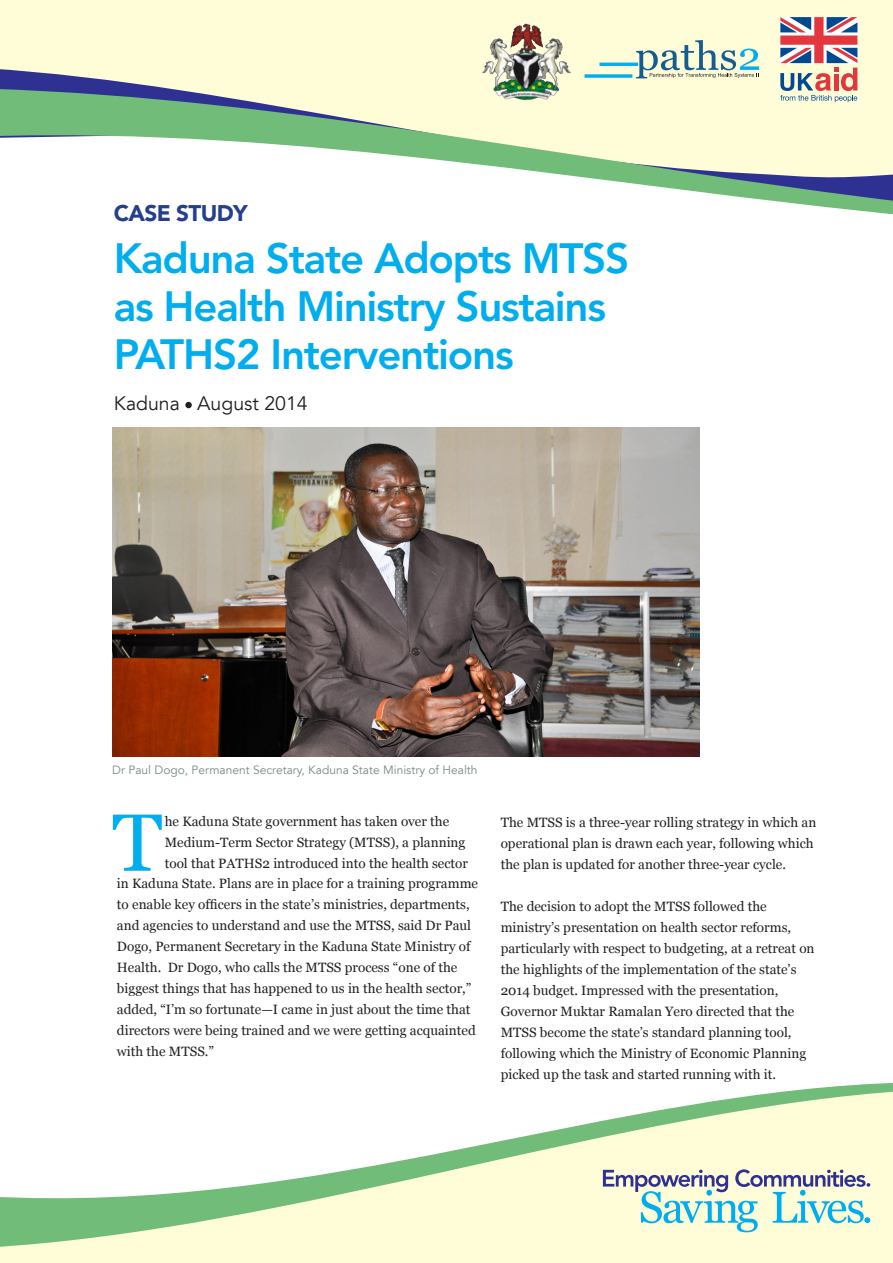
<style>
.page{position:relative;width:893px;height:1263px;background:#fff}
.page>*{position:absolute;margin:0;border:0;box-sizing:border-box;transform-origin:0 0}
.t1{font:81px "Georgia";color:#00aeef}
.t2{font:800 42px/48px "Avenir LT Std";letter-spacing:-.03em;color:#00aeef}
.t3{font:900 22.5px "Avenir LT Std";letter-spacing:-.03em;color:#253f8e}
.t4{font:19.5px "Avenir LT";color:#231f20}
.t5{font:13.5px/21px "Georgia";color:#231f20}
.t6{font:12px "Avenir LT";color:#7a8d82}
</style>
<div class="page">
<div style="left:0;top:0;width:893px;height:68px;background:#fffcd8"></div>
<svg style="left:0;top:68px;width:893px;height:21px;background:#e1dfce"></svg>
<svg style="left:0;top:89px;width:893px;height:126px"></svg>
<div style="left:0;top:1247px;width:893px;height:16px;background:#fffcd8"></div>
<svg style="left:0;top:1082px;width:893px;height:165px"></svg>
<div style="left:185px;top:402px;width:7px;height:6px;background:#231f20;border-radius:50%"></div>
<svg style="left:603px;top:1169px;width:267px;height:63px;background:#c9dcd3"></svg>
<img style="left:112px;top:427px;width:587px;height:330px">
<img style="left:482px;top:19px;width:91px;height:85px">
<hr style="left:585px;top:75px;width:47px;height:2px;background:#00aeef">
<div style="left:600px;top:63px;width:38px;height:3px;background:#00aeef;border:1px solid #00aeef"></div>
<svg style="left:636px;top:40px;width:123px;height:38px;background:#c3d5c6"></svg>
<svg style="left:780px;top:17px;width:81px;height:86px;background:#c6a4a7"></svg>
<p class="t3" style="left:114px;top:199px;width:135px">CASE STUDY</p>
<p class="t2" style="left:114px;top:235px;width:517px">Kaduna State Adopts MTSS as Health Ministry Sustains<br>PATHS2 Interventions</p>
<p class="t4" style="left:114px;top:392px;width:195px">Kaduna August 2014</p>
<p class="t6" style="left:112px;top:763px;width:367px">Dr Paul Dogo, Permanent Secretary, Kaduna State Ministry of Health</p>
<p class="t1" style="left:112px;top:794px;width:52px">T</p>
<p class="t5" style="left:165px;top:811px;width:302px">he Kaduna State government has taken over the<br>Medium-Term Sector Strategy (MTSS), a planning</p>
<p class="t5" style="left:117px;top:854px;width:363px;line-height:19.4px;text-indent:48px">tool that PATHS2 introduced into the health sector in Kaduna State. Plans are in place for a training programme</p>
<p class="t5" style="left:117px;top:894px;width:360px">to enable key officers in the state’s ministries, departments, and agencies to understand and use the MTSS, said Dr Paul Dogo, Permanent Secretary in the Kaduna State Ministry of Health. Dr Dogo, who calls the MTSS process “one of the biggest things that has happened to us in the health sector,” added, “I’m so fortunate—I came in just about the time that directors were being trained and we were getting acquainted with the MTSS.”</p>
<p class="t5" style="left:501px;top:812px;width:317px">The MTSS is a three-year rolling strategy in which an operational plan is drawn each year, following which the plan is updated for another three-year cycle.</p>
<p class="t5" style="left:501px;top:896px;width:315px">The decision to adopt the MTSS followed the ministry’s presentation on health sector reforms, particularly with respect to budgeting, at a retreat on the highlights of the implementation of the state’s 2014 budget. Impressed with the presentation, Governor Muktar Ramalan Yero directed that the MTSS become the state’s standard planning tool, following which the Ministry of Economic Planning picked up the task and started running with it.</p>
</div>
